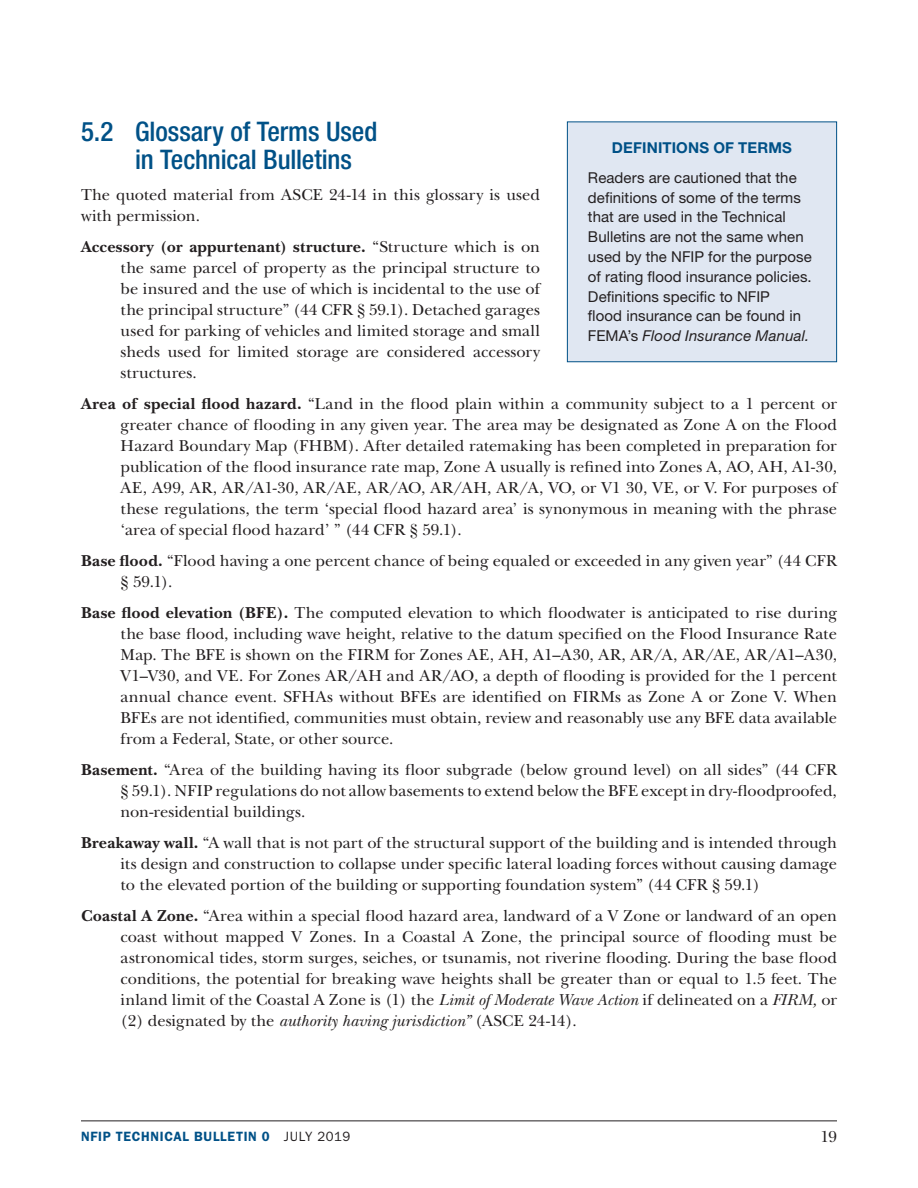
<style>
.page{position:relative;width:918px;height:1188px;background:#fff}
.page>*{position:absolute;margin:0;border:0;box-sizing:border-box;transform-origin:0 0}
.t1{font:500 condensed 27px/28.5px "Helvetica Neue LT Std";letter-spacing:-.005em;color:#005187}
.Glossary{font:16.5px/21px "New Baskerville";color:#231f20;text-align:justify}
.Body{font:16.5px/21px "New Baskerville";letter-spacing:.005em;color:#231f20}
.Box_Body{font:15px/19.8px "Helvetica Neue LT Std";letter-spacing:.005em;color:#231f20}
.t2{font:700 15px "Helvetica Neue LT Std";letter-spacing:.01em;color:#005187}
.t3{font:600 13.5px "ITC Franklin Gothic Std";letter-spacing:.055em;color:#005187}
.s1{font-weight:700}
.s2{font-style:italic}
.s3{font-weight:400;color:#231f20}
</style>
<div class="page">
<hr style="left:81px;top:1120px;width:756px;height:1px;background:#231f20">
<div style="left:567px;top:122px;width:270px;height:240px;background:#e0e7f2"></div>
<div style="left:567px;top:122px;width:270px;height:240px;border:1px solid #005187"></div>
<h2 class="t1" style="left:135px;top:117px;width:244px;text-indent:-54px">5.2 Glossary of Terms Used in Technical Bulletins</h2>
<p class="Body" style="left:81px;top:184px;width:461px">The quoted material from ASCE 24-14 in this glossary is used with permission.</p>
<p class="Glossary" style="left:121px;top:236px;width:421px;text-indent:-40px"><span class="s1">Accessory (or appurtenant) structure.</span> “Structure which is on the same parcel of property as the principal structure to be insured and the use of which is incidental to the use of the principal structure” (44 CFR § 59.1). Detached garages used for parking of vehicles and limited storage and small sheds used for limited storage are considered accessory structures.</p>
<p class="Glossary" style="left:121px;top:393px;width:718px;text-indent:-40px"><span class="s1">Area of special flood hazard.</span> “Land in the flood plain within a community subject to a 1 percent or greater chance of flooding in any given year. The area may be designated as Zone A on the Flood Hazard Boundary Map (FHBM). After detailed ratemaking has been completed in preparation for publication of the flood insurance rate map, Zone A usually is refined into Zones A, AO, AH, A1-30, AE, A99, AR, AR/A1-30, AR/AE, AR/AO, AR/AH, AR/A, VO, or V1 30, VE, or V. For purposes of these regulations, the term ‘special flood hazard area’ is synonymous in meaning with the phrase ‘area of special flood hazard’ ” (44 CFR § 59.1).</p>
<p class="Glossary" style="left:121px;top:550px;width:718px;text-indent:-40px"><span class="s1">Base flood.</span> “Flood having a one percent chance of being equaled or exceeded in any given year” (44 CFR § 59.1).</p>
<p class="Glossary" style="left:121px;top:602px;width:718px;text-indent:-40px"><span class="s1">Base flood elevation (BFE).</span> The computed elevation to which floodwater is anticipated to rise during the base flood, including wave height, relative to the datum specified on the Flood Insurance Rate Map. The BFE is shown on the FIRM for Zones AE, AH, A1–A30, AR, AR/A, AR/AE, AR/A1–A30, V1–V30, and VE. For Zones AR/AH and AR/AO, a depth of flooding is provided for the 1 percent annual chance event. SFHAs without BFEs are identified on FIRMs as Zone A or Zone V. When BFEs are not identified, communities must obtain, review and reasonably use any BFE data available from a Federal, State, or other source.</p>
<p class="Glossary" style="left:121px;top:759px;width:718px;text-indent:-40px"><span class="s1">Basement.</span> “Area of the building having its floor subgrade (below ground level) on all sides” (44 CFR § 59.1). NFIP regulations do not allow basements to extend below the BFE except in dry-floodproofed, non-residential buildings.</p>
<p class="Glossary" style="left:121px;top:832px;width:718px;text-indent:-40px"><span class="s1">Breakaway wall.</span> “A wall that is not part of the structural support of the building and is intended through its design and construction to collapse under specific lateral loading forces without causing damage to the elevated portion of the building or supporting foundation system” (44 CFR § 59.1)</p>
<p class="Glossary" style="left:121px;top:905px;width:718px;text-indent:-40px"><span class="s1">Coastal A Zone.</span> “Area within a special flood hazard area, landward of a V Zone or landward of an open coast without mapped V Zones. In a Coastal A Zone, the principal source of flooding must be astronomical tides, storm surges, seiches, or tsunamis, not riverine flooding. During the base flood conditions, the potential for breaking wave heights shall be greater than or equal to 1.5 feet. The inland limit of the Coastal A Zone is (1) the <span class="s2">Limit of Moderate Wave Action</span> if delineated on a <span class="s2">FIRM,</span> or (2) designated by the <span class="s2">authority having jurisdiction”</span> (ASCE 24-14).</p>
<h3 class="t2" style="left:612px;top:139px;width:182px">DEFINITIONS OF TERMS</h3>
<p class="Box_Body" style="left:588px;top:167px;width:225px">Readers are cautioned that the definitions of some of the terms that are used in the Technical<br>Bulletins are not the same when used by the NFIP for the purpose of rating flood insurance policies.<br>Definitions specific to NFIP<br>flood insurance can be found in<br>FEMA’s <span class="s2">Flood Insurance Manual.</span></p>
<p class="t3" style="left:81px;top:1129px;width:271px">NFIP TECHNICAL BULLETIN 0 <span class="s3">JULY 2019</span></p>
<p class="Glossary" style="left:821px;top:1126px;width:18px">19</p>
</div>
